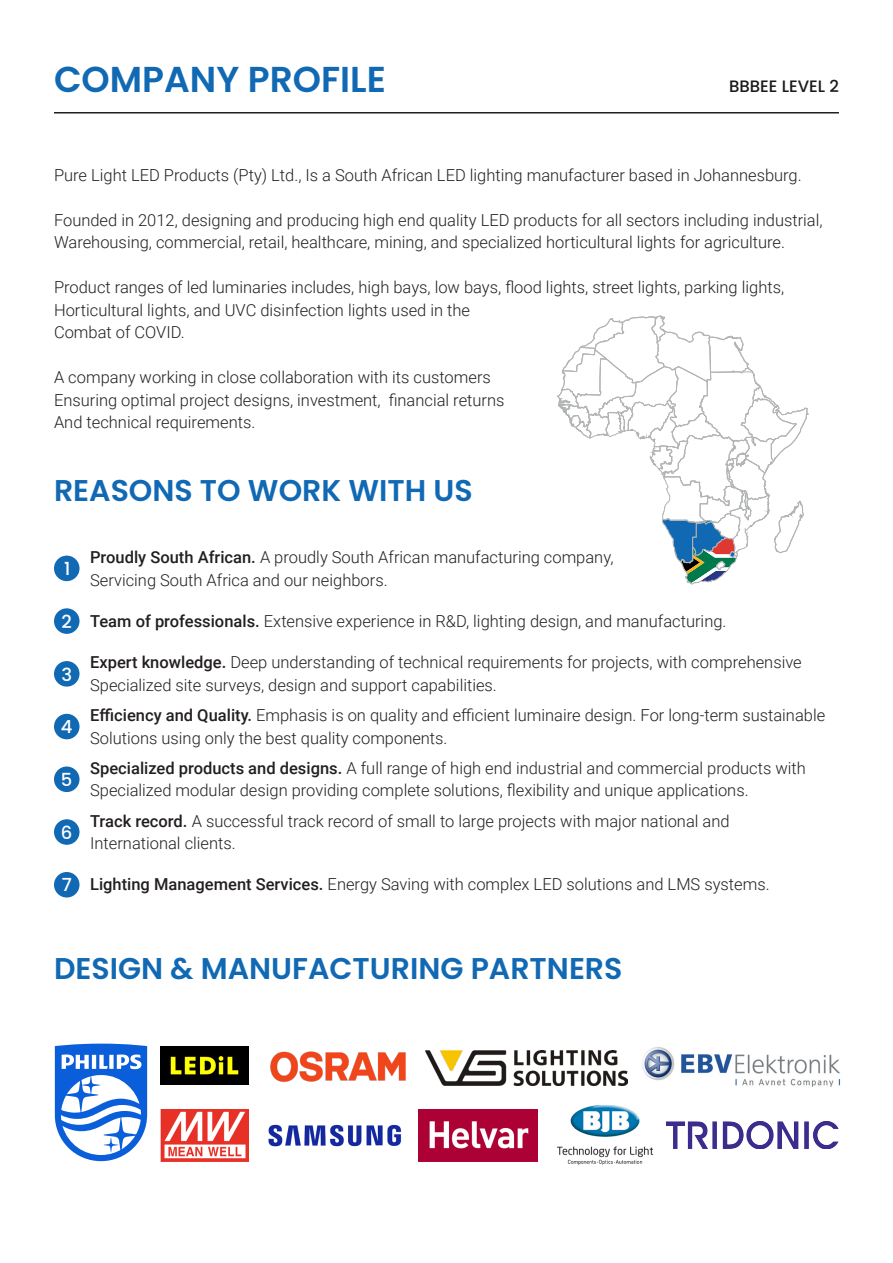
<style>
.page{position:relative;width:893px;height:1263px;background:#fff}
.page>*{position:absolute;margin:0;border:0;box-sizing:border-box;transform-origin:0 0}
.Heading_Style_-_Page{font:600 36px "Poppins";color:#1169b4}
.Sub_Heading_-_Style{font:600 30px "Poppins";color:#1169b4}
.t1{font:500 18px "Poppins";color:#fff}
.t2{font:300 16.5px "Roboto";color:#231f20}
.t3{font:500 16.5px "Poppins";color:#1a1a1a}
.s1{font-weight:500}
</style>
<div class="page">
<svg style="left:55px;top:1043px;width:92px;height:118px"></svg>
<hr style="left:54px;top:112px;width:785px;height:1px;background:#231f20">
<svg style="left:674px;top:553px;width:107px;height:31px"></svg>
<svg style="left:557px;top:316px;width:251px;height:237px"></svg>
<div style="left:54px;top:556px;width:26px;height:25px;background:#1169b4;border-radius:50%"></div>
<div style="left:54px;top:608px;width:26px;height:26px;background:#1169b4;border-radius:50%"></div>
<div style="left:54px;top:661px;width:26px;height:26px;background:#1169b4;border-radius:50%"></div>
<div style="left:54px;top:714px;width:26px;height:25px;background:#1169b4;border-radius:50%"></div>
<div style="left:54px;top:766px;width:26px;height:26px;background:#1169b4;border-radius:50%"></div>
<div style="left:54px;top:819px;width:26px;height:26px;background:#1169b4;border-radius:50%"></div>
<div style="left:54px;top:872px;width:26px;height:25px;background:#1169b4;border-radius:50%"></div>
<img style="left:161px;top:1109px;width:88px;height:52px">
<img style="left:161px;top:1046px;width:88px;height:39px">
<img style="left:270px;top:1051px;width:136px;height:31px">
<img style="left:268px;top:1124px;width:134px;height:22px">
<img style="left:426px;top:1050px;width:201px;height:35px">
<img style="left:419px;top:1109px;width:118px;height:52px">
<img style="left:557px;top:1105px;width:97px;height:60px">
<img style="left:642px;top:1047px;width:198px;height:40px">
<img style="left:666px;top:1121px;width:173px;height:28px">
<p class="Heading_Style_-_Page" style="left:54px;top:58px;width:333px">COMPANY PROFILE</p>
<p class="t3" style="left:729px;top:77px;width:111px">BBBEE LEVEL 2</p>
<p class="t2" style="left:54px;top:163px;width:749px">Pure Light LED Products (Pty) Ltd., Is a South African LED lighting manufacturer based in Johannesburg.</p>
<p class="t2" style="left:54px;top:208px;width:770px">Founded in 2012, designing and producing high end quality LED products for all sectors including industrial,</p>
<p class="t2" style="left:54px;top:231px;width:732px">Warehousing, commercial, retail, healthcare, mining, and specialized horticultural lights for agriculture.</p>
<p class="t2" style="left:54px;top:276px;width:732px">Product ranges of led luminaries includes, high bays, low bays, flood lights, street lights, parking lights,</p>
<p class="t2" style="left:54px;top:298px;width:418px">Horticultural lights, and UVC disinfection lights used in the</p>
<p class="t2" style="left:54px;top:321px;width:132px">Combat of COVID.</p>
<p class="t2" style="left:54px;top:366px;width:438px">A company working in close collaboration with its customers</p>
<p class="t2" style="left:54px;top:388px;width:452px">Ensuring optimal project designs, investment, financial returns</p>
<p class="t2" style="left:54px;top:411px;width:203px">And technical requirements.</p>
<p class="Sub_Heading_-_Style" style="left:54px;top:473px;width:420px">REASONS TO WORK WITH US</p>
<p class="t1" style="left:64px;top:558px;width:8px">1</p>
<p class="t1" style="left:61px;top:611px;width:12px">2</p>
<p class="t1" style="left:61px;top:664px;width:12px">3</p>
<p class="t1" style="left:61px;top:716px;width:13px">4</p>
<p class="t1" style="left:61px;top:769px;width:13px">5</p>
<p class="t1" style="left:61px;top:822px;width:13px">6</p>
<p class="t1" style="left:62px;top:874px;width:12px">7</p>
<p class="t2" style="left:90px;top:546px;width:525px"><span class="s1">Proudly South African.</span> A proudly South African manufacturing company,</p>
<p class="t2" style="left:90px;top:568px;width:299px">Servicing South Africa and our neighbors.</p>
<p class="t2" style="left:90px;top:609px;width:638px"><span class="s1">Team of professionals.</span> Extensive experience in R&amp;D, lighting design, and manufacturing.</p>
<p class="t2" style="left:90px;top:651px;width:713px"><span class="s1">Expert knowledge.</span> Deep understanding of technical requirements for projects, with comprehensive</p>
<p class="t2" style="left:90px;top:673px;width:408px">Specialized site surveys, design and support capabilities.</p>
<p class="t2" style="left:90px;top:704px;width:737px"><span class="s1">Efficiency and Quality.</span> Emphasis is on quality and efficient luminaire design. For long-term sustainable</p>
<p class="t2" style="left:90px;top:726px;width:359px">Solutions using only the best quality components.</p>
<p class="t2" style="left:90px;top:756px;width:717px"><span class="s1">Specialized products and designs.</span> A full range of high end industrial and commercial products with</p>
<p class="t2" style="left:90px;top:779px;width:660px">Specialized modular design providing complete solutions, flexibility and unique applications.</p>
<p class="t2" style="left:90px;top:809px;width:641px"><span class="s1">Track record.</span> A successful track record of small to large projects with major national and</p>
<p class="t2" style="left:90px;top:832px;width:147px">International clients.</p>
<p class="t2" style="left:90px;top:873px;width:681px"><span class="s1">Lighting Management Services.</span> Energy Saving with complex LED solutions and LMS systems.</p>
<p class="Sub_Heading_-_Style" style="left:54px;top:951px;width:570px">DESIGN &amp; MANUFACTURING PARTNERS</p>
</div>
